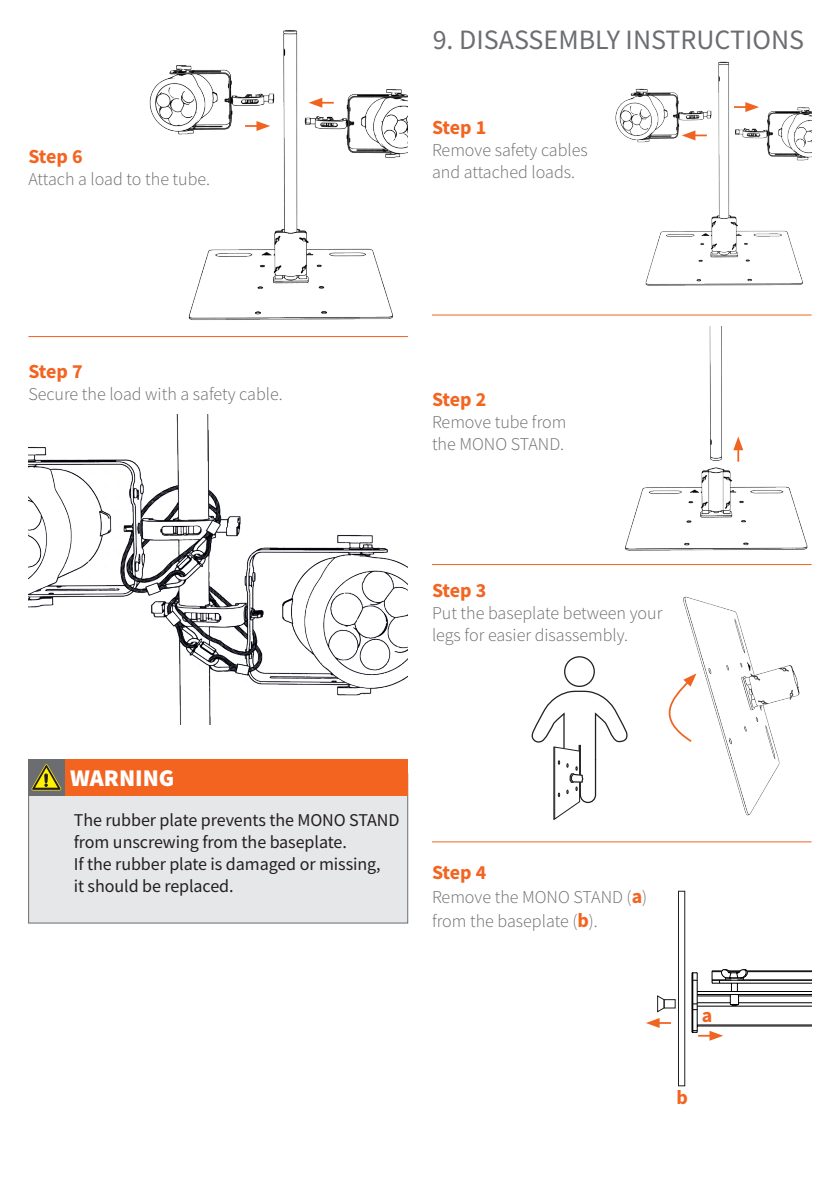
<style>
.page{position:relative;width:840px;height:1191px;background:#fff}
.page>*{position:absolute;margin:0;border:0;box-sizing:border-box;transform-origin:0 0}
.t1{font:28px "Source Sans Pro";color:#6c6d70}
.t2{font:900 24px "Source Sans Pro";color:#fff}
.t3{font:700 20px "Source Sans Pro";letter-spacing:-.02em;color:#f36421}
.t4{font:300 18px/22px "Source Sans Pro";color:#6c6d70}
.t5{font:18px/22px "Source Sans Pro";letter-spacing:-.005em;color:#231f20}
.s1{font-weight:700;font-size:20px;color:#f36421}
</style>
<div class="page">
<div style="left:28px;top:773px;width:380px;height:150px;background:#e6e7e9;border:1px solid #6c6d70"></div>
<div style="left:57px;top:759px;width:351px;height:36px;background:#f36421"></div>
<div style="left:28px;top:759px;width:36px;height:36px;background:#6c6d70"></div>
<svg style="left:31px;top:764px;width:30px;height:26px"></svg>
<div style="left:44px;top:773px;width:4px;height:10px;border:1px solid #231f20"></div>
<div style="left:677px;top:891px;width:7px;height:195px;border:1px solid #231f20"></div>
<img style="left:149px;top:30px;width:259px;height:290px">
<img style="left:28px;top:414px;width:380px;height:311px">
<img style="left:615px;top:61px;width:196px;height:225px">
<img style="left:625px;top:327px;width:183px;height:224px">
<img style="left:683px;top:596px;width:117px;height:220px">
<svg style="left:668px;top:673px;width:28px;height:70px"></svg>
<div style="left:563px;top:656px;width:31px;height:31px;border:1px solid #231f20;border-radius:50%"></div>
<svg style="left:531px;top:690px;width:96px;height:130px"></svg>
<svg style="left:691px;top:969px;width:120px;height:71px"></svg>
<svg style="left:646px;top:1018px;width:24px;height:10px"></svg>
<div style="left:663px;top:999px;width:12px;height:9px;border:1px solid #231f20"></div>
<svg style="left:657px;top:995px;width:7px;height:17px"></svg>
<svg style="left:308px;top:98px;width:25px;height:10px"></svg>
<svg style="left:245px;top:121px;width:25px;height:10px"></svg>
<hr style="left:432px;top:315px;width:379px;height:1px;background:#f06422">
<hr style="left:28px;top:336px;width:380px;height:1px;background:#f06422">
<hr style="left:432px;top:841px;width:379px;height:1px;background:#f06422">
<hr style="left:432px;top:564px;width:379px;height:1px;background:#f06422">
<svg style="left:733px;top:102px;width:25px;height:10px"></svg>
<svg style="left:681px;top:130px;width:25px;height:10px"></svg>
<svg style="left:732px;top:436px;width:10px;height:25px"></svg>
<p class="t3" style="left:28px;top:142px;width:56px">Step 6</p>
<p class="t4" style="left:28px;top:168px;width:183px">Attach a load to the tube.</p>
<h1 class="t1" style="left:432px;top:22px;width:373px">9. DISASSEMBLY INSTRUCTIONS</h1>
<p class="t3" style="left:432px;top:114px;width:56px">Step 1</p>
<p class="t4" style="left:432px;top:139px;width:157px">Remove safety cables and attached loads.</p>
<p class="t3" style="left:28px;top:358px;width:56px">Step 7</p>
<p class="t4" style="left:28px;top:383px;width:256px">Secure the load with a safety cable.</p>
<p class="t3" style="left:432px;top:386px;width:56px">Step 2</p>
<p class="t4" style="left:432px;top:411px;width:136px">Remove tube from the MONO STAND.</p>
<p class="t3" style="left:432px;top:577px;width:56px">Step 3</p>
<p class="t4" style="left:432px;top:602px;width:232px">Put the baseplate between your legs for easier disassembly.</p>
<h2 class="t2" style="left:70px;top:762px;width:106px">WARNING</h2>
<p class="t5" style="left:74px;top:809px;width:327px">The rubber plate prevents the MONO STAND from unscrewing from the baseplate.<br>If the rubber plate is damaged or missing,<br>it should be replaced.</p>
<p class="t3" style="left:432px;top:858px;width:56px">Step 4</p>
<p class="t4" style="left:432px;top:884px;width:216px;line-height:24px">Remove the MONO STAND (<span class="s1">a</span>) from the baseplate (<span class="s1">b</span>).</p>
<p class="t3" style="left:701px;top:1001px;width:12px">a</p>
<p class="t3" style="left:676px;top:1083px;width:13px">b</p>
</div>
